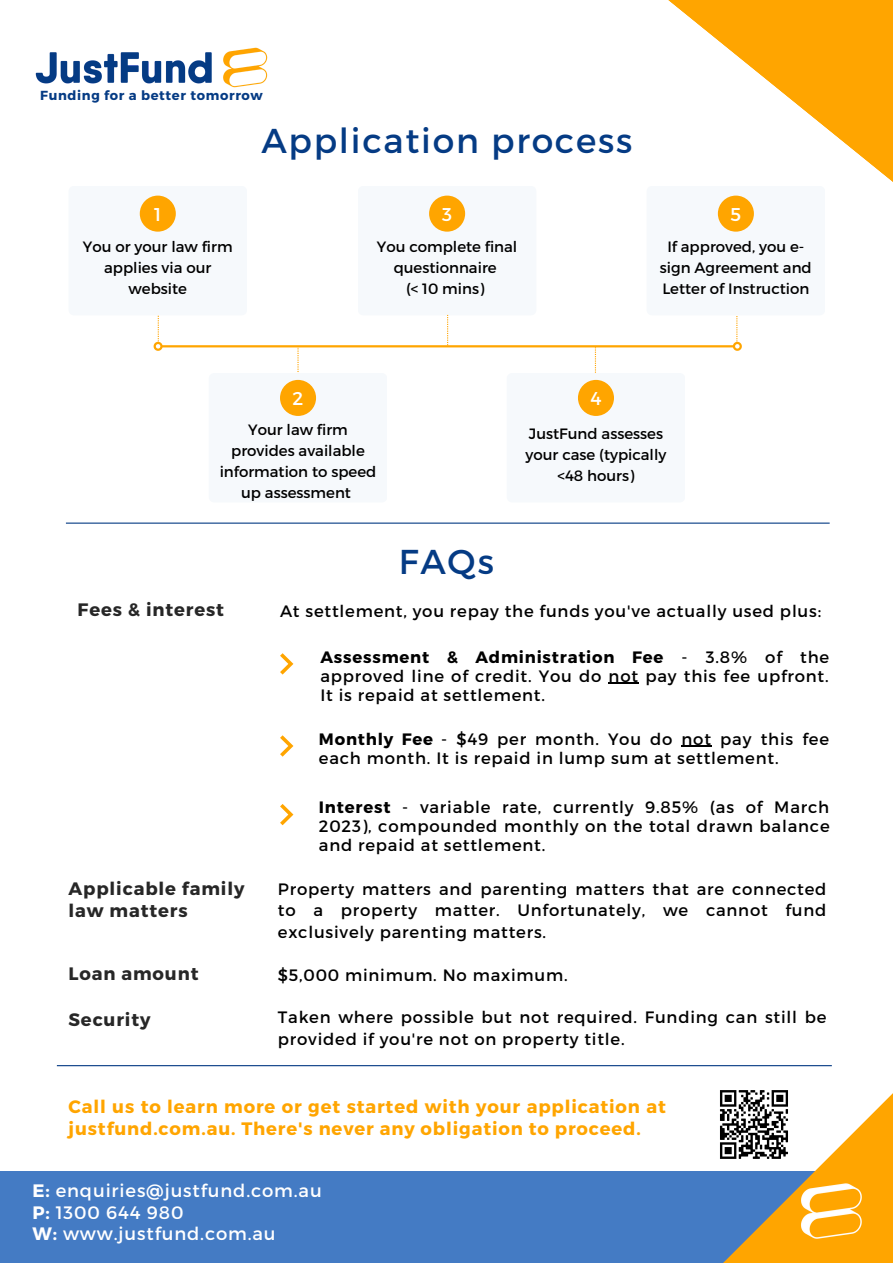
<style>
.page{position:relative;width:893px;height:1264px;background:#fff}
.page>*{position:absolute;margin:0;border:0;box-sizing:border-box;transform-origin:0 0}
.t1{font:34.5px "Montserrat";letter-spacing:.05em;color:#053b84}
.t2{font:18.45px "Montserrat";color:#fff}
.t3{font:700 18px/21.3px "Montserrat";letter-spacing:.05em;color:#ffa500}
.t4{font:18px/21.3px "Montserrat";letter-spacing:.05em;color:#fff}
.t5{font:700 18px/22.5px "Montserrat";letter-spacing:.05em;color:#272727}
.t6{font:16.5px/19px "Montserrat";letter-spacing:.05em;color:#000;text-align:justify}
.t7{font:15px/20.9px "Montserrat";color:#000;text-align:center}
.t8{font:700 13.05px "Montserrat";letter-spacing:.05em;color:#053b84}
.s1{font-weight:700}
</style>
<div class="page">
<svg style="left:478px;top:0;width:414px;height:524px"></svg>
<div style="left:0;top:1171px;width:892px;height:91px;background:#447bc4"></div>
<svg style="left:523px;top:1065px;width:369px;height:197px"></svg>
<img style="left:791px;top:1171px;width:80px;height:78px">
<hr style="left:57px;top:1065px;width:774px;height:1px;background:#053b84">
<img style="left:710px;top:1080px;width:87px;height:87px">
<img style="left:35px;top:47px;width:233px;height:41px">
<div style="left:68px;top:186px;width:179px;height:129px;background:#f6f9fc;border-radius:5px"></div>
<svg style="left:297px;top:347px;width:1px;height:25px"></svg>
<div style="left:209px;top:373px;width:178px;height:129px;background:#f6f9fc;border-radius:5px"></div>
<div style="left:358px;top:186px;width:178px;height:129px;background:#f6f9fc;border-radius:5px"></div>
<div style="left:646px;top:186px;width:178px;height:129px;background:#f6f9fc;border-radius:5px"></div>
<div style="left:429px;top:196px;width:36px;height:36px;background:#ffa500;border-radius:50%"></div>
<svg style="left:595px;top:347px;width:1px;height:26px"></svg>
<div style="left:506px;top:373px;width:179px;height:129px;background:#f6f9fc;border-radius:5px"></div>
<div style="left:140px;top:196px;width:36px;height:36px;background:#ffa500;border-radius:50%"></div>
<div style="left:280px;top:380px;width:36px;height:36px;background:#ffa500;border-radius:50%"></div>
<div style="left:578px;top:380px;width:36px;height:36px;background:#ffa500;border-radius:50%"></div>
<div style="left:717px;top:196px;width:36px;height:36px;background:#ffa500;border-radius:50%"></div>
<hr style="left:162px;top:345px;width:571px;height:2px;background:#ffa500">
<svg style="left:731px;top:316px;width:12px;height:36px"></svg>
<svg style="left:447px;top:315px;width:1px;height:30px"></svg>
<svg style="left:153px;top:316px;width:11px;height:35px"></svg>
<svg style="left:280px;top:653px;width:13px;height:21px"></svg>
<svg style="left:280px;top:804px;width:13px;height:21px"></svg>
<svg style="left:280px;top:735px;width:13px;height:21px"></svg>
<hr style="left:681px;top:745px;width:30px;height:2px;background:#000">
<hr style="left:608px;top:682px;width:31px;height:2px;background:#000">
<hr style="left:66px;top:522px;width:763px;height:1px;background:#053b84">
<p class="t8" style="left:40px;top:87px;width:224px">Funding for a better tomorrow</p>
<h1 class="t1" style="left:261px;top:118px;width:372px">Application process</h1>
<p class="t2" style="left:154px;top:203px;width:9px">1</p>
<p class="t2" style="left:442px;top:203px;width:11px">3</p>
<p class="t7" style="left:83px;top:235px;width:151px">You or your law firm applies via our website</p>
<p class="t7" style="left:377px;top:235px;width:142px">You complete final questionnaire<br>(&lt; 10 mins)</p>
<p class="t2" style="left:730px;top:203px;width:12px">5</p>
<p class="t7" style="left:660px;top:235px;width:153px">If approved, you e&shy;sign Agreement and<br>Letter of Instruction</p>
<p class="t2" style="left:292px;top:387px;width:12px">2</p>
<p class="t2" style="left:590px;top:387px;width:13px">4</p>
<p class="t7" style="left:220px;top:418px;width:158px">Your law firm provides available information to speed up assessment</p>
<h1 class="t1" style="left:399px;top:539px;width:97px">FAQs</h1>
<p class="t7" style="left:525px;top:422px;width:142px">JustFund assesses your case (typically &lt;48 hours)</p>
<p class="t5" style="left:78px;top:597px;width:148px">Fees &amp; interest</p>
<p class="t5" style="left:68px;top:876px;width:177px">Applicable family law matters</p>
<p class="t5" style="left:68px;top:961px;width:131px">Loan amount</p>
<p class="t5" style="left:68px;top:1007px;width:84px">Security</p>
<p class="t6" style="left:280px;top:601px;width:542px">At settlement, you repay the funds you've actually used plus:</p>
<p class="t6" style="left:320px;top:646px;width:510px"><span class="s1">Assessment &amp; Administration Fee</span> - 3.8% of the approved line of credit. You do not pay this fee upfront.<br>It is repaid at settlement.</p>
<p class="t6" style="left:319px;top:728px;width:511px"><span class="s1">Monthly Fee</span> - $49 per month. You do not pay this fee each month. It is repaid in lump sum at settlement.</p>
<p class="t6" style="left:319px;top:797px;width:512px"><span class="s1">Interest</span> - variable rate, currently 9.85% (as of March 2023), compounded monthly on the total drawn balance and repaid at settlement.</p>
<p class="t6" style="left:278px;top:877px;width:550px;line-height:21.3px">Property matters and parenting matters that are connected to a property matter. Unfortunately, we cannot fund exclusively parenting matters.</p>
<p class="t6" style="left:278px;top:964px;width:291px">$5,000 minimum. No maximum.</p>
<p class="t6" style="left:278px;top:1005px;width:550px;line-height:21.3px">Taken where possible but not required. Funding can still be provided if you're not on property title.</p>
<p class="t3" style="left:68px;top:1095px;width:598px">Call us to learn more or get started with your application at justfund.com.au. There's never any obligation to proceed.</p>
<p class="t4" style="left:33px;top:1179px;width:291px"><span class="s1">E:</span> enquiries@justfund.com.au<br><span class="s1">P:</span> 1300 644 980<br><span class="s1">W:</span> www.justfund.com.au</p>
</div>
